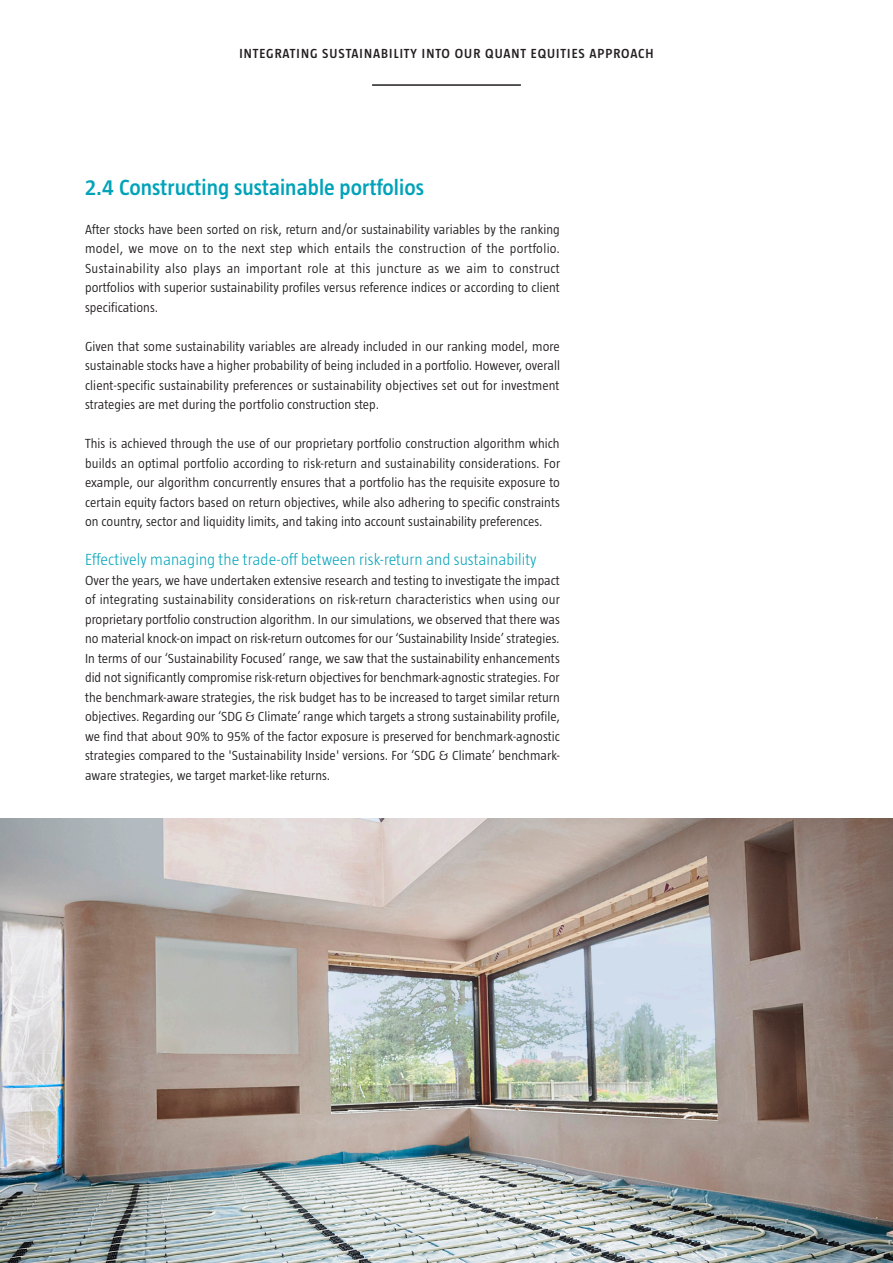
<style>
.page{position:relative;width:893px;height:1263px;background:#fff}
.page>*{position:absolute;margin:0;border:0;box-sizing:border-box;transform-origin:0 0}
._03-subheading_level{font:600 22.5px "Taz";letter-spacing:.005em;color:#00a3b9}
._03-subheading_level-2{font:300 16.5px "Taz";letter-spacing:.005em;color:#00a3b9}
.t1{font:300 13.5px/19.5px "Taz";letter-spacing:.005em;color:#231f20;text-align:justify}
.t2{font:600 13.5px "Taz";letter-spacing:.07em;color:#231f20}
</style>
<div class="page">
<hr style="left:372px;top:84px;width:149px;height:2px;background:#231f20">
<img style="left:0;top:819px;width:893px;height:444px">
<p class="t2" style="left:239px;top:46px;width:416px">INTEGRATING SUSTAINABILITY INTO OUR QUANT EQUITIES APPROACH</p>
<p class="_03-subheading_level" style="left:85px;top:174px;width:341px">2.4 Constructing sustainable portfolios</p>
<p class="t1" style="left:85px;top:219px;width:476px">After stocks have been sorted on risk, return and/or sustainability variables by the ranking model, we move on to the next step which entails the construction of the portfolio.<br>Sustainability also plays an important role at this juncture as we aim to construct portfolios with superior sustainability profiles versus reference indices or according to client specifications.</p>
<p class="t1" style="left:85px;top:336px;width:476px">Given that some sustainability variables are already included in our ranking model, more sustainable stocks have a higher probability of being included in a portfolio. However, overall client-specific sustainability preferences or sustainability objectives set out for investment strategies are met during the portfolio construction step.</p>
<p class="t1" style="left:85px;top:434px;width:477px">This is achieved through the use of our proprietary portfolio construction algorithm which builds an optimal portfolio according to risk-return and sustainability considerations. For example, our algorithm concurrently ensures that a portfolio has the requisite exposure to certain equity factors based on return objectives, while also adhering to specific constraints on country, sector and liquidity limits, and taking into account sustainability preferences.</p>
<p class="_03-subheading_level-2" style="left:85px;top:550px;width:453px">Effectively managing the trade-off between risk-return and sustainability</p>
<p class="t1" style="left:85px;top:570px;width:476px">Over the years, we have undertaken extensive research and testing to investigate the impact of integrating sustainability considerations on risk-return characteristics when using our proprietary portfolio construction algorithm. In our simulations, we observed that there was no material knock-on impact on risk-return outcomes for our ‘Sustainability Inside’ strategies.<br>In terms of our ‘Sustainability Focused’ range, we saw that the sustainability enhancements did not significantly compromise risk-return objectives for benchmark-agnostic strategies. For the benchmark-aware strategies, the risk budget has to be increased to target similar return objectives. Regarding our ‘SDG &amp; Climate’ range which targets a strong sustainability profile, we find that about 90% to 95% of the factor exposure is preserved for benchmark-agnostic strategies compared to the 'Sustainability Inside' versions. For ‘SDG &amp; Climate’ benchmark&shy;aware strategies, we target market-like returns.</p>
</div>
